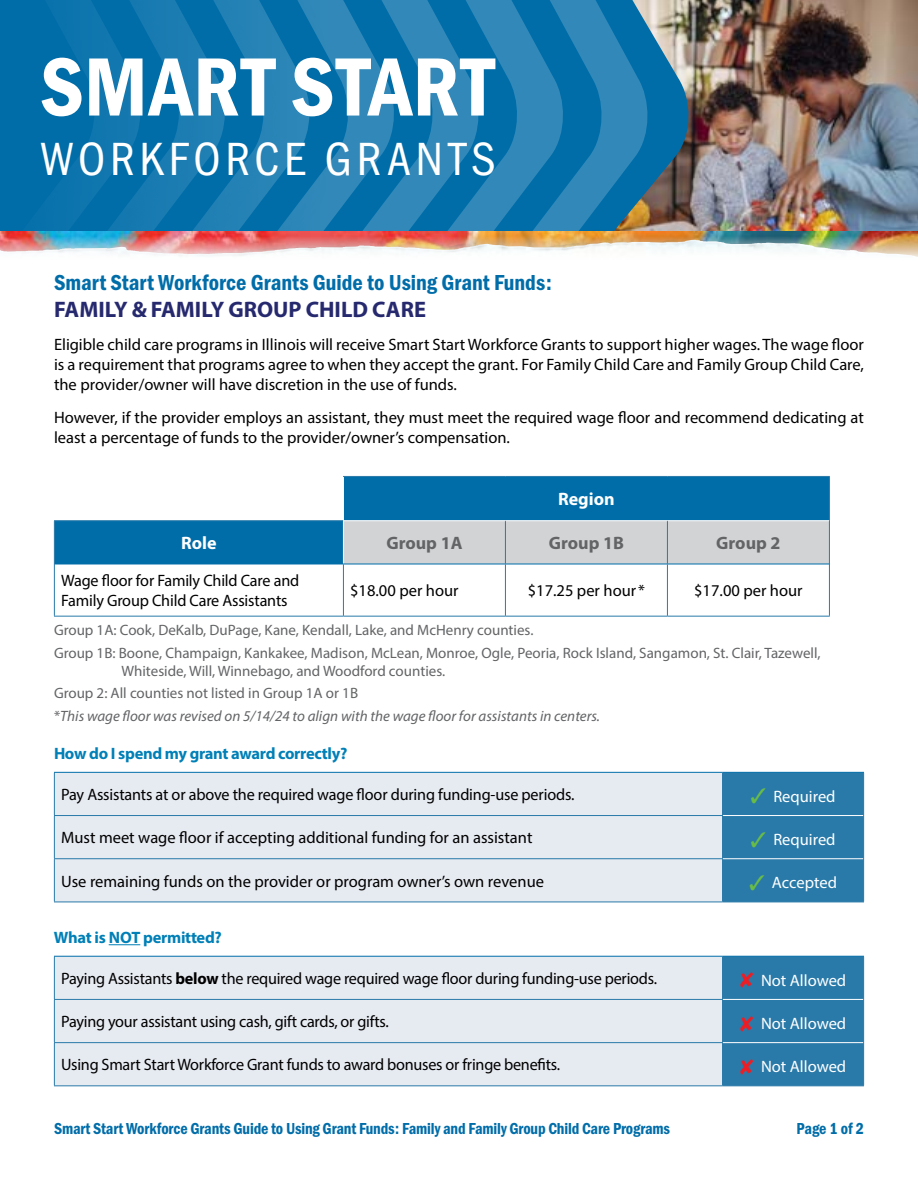
<style>
.page{position:relative;width:918px;height:1188px;background:#fff}
.page>*{position:absolute;margin:0;border:0;box-sizing:border-box;transform-origin:0 0}
.t1{font:85.5px "Franklin Gothic URW Con Dem";letter-spacing:.01em;color:#fff}
.t2{font:48.3px "Franklin Gothic URW Cond";letter-spacing:.1em;color:#fff}
.t3{font:22.5px "Franklin Gothic URW Con Dem";color:#006da9}
.t4{font:700 22.5px "Myriad Pro";color:#26296e}
.t5{font:700 18px "Myriad Pro";color:#636466}
.t6{font:700 18px "Myriad Pro";color:#fff}
.t7{font:16.5px/19.8px "Myriad Pro";letter-spacing:-.005em;color:#000}
.t8{font:16.5px "Franklin Gothic URW Con Dem";letter-spacing:-.01em;color:#006da9}
.t9{font:16.5px "Myriad Pro";color:#fff}
.t10{font:700 16.5px "Myriad Pro";letter-spacing:-.02em;color:#0080b7}
.t11{font:15px/22.6px "Myriad Pro";color:#636466}
.s1{font-style:italic}
.s2{color:#69bd45}
.s3{font-weight:700}
.s4{color:#ed1d24}
</style>
<div class="page">
<svg style="left:0;top:0;width:581px;height:224px;background:#1377af"></svg>
<img style="left:581px;top:0;width:337px;height:224px">
<div style="left:0;top:224px;width:918px;height:144px;background:#000;opacity:.3"></div>
<img style="left:0;top:236px;width:918px;height:119px">
<div style="left:0;top:275px;width:917px;height:126px;background:#fff"></div>
<hr style="left:109px;top:944px;width:31px;height:1px;background:#0080b7">
<div style="left:344px;top:477px;width:485px;height:43px;background:#006da9"></div>
<svg style="left:55px;top:521px;width:774px;height:95px"></svg>
<hr style="left:343px;top:521px;width:1px;height:43px;background:#fff">
<hr style="left:54px;top:564px;width:1px;height:52px;background:#2a7aa9">
<hr style="left:54px;top:616px;width:289px;height:1px;background:#2a7aa9">
<hr style="left:343px;top:564px;width:1px;height:52px;background:#2a7aa9">
<hr style="left:505px;top:564px;width:1px;height:52px;background:#2a7aa9">
<hr style="left:667px;top:564px;width:1px;height:52px;background:#2a7aa9">
<hr style="left:829px;top:564px;width:1px;height:52px;background:#2a7aa9">
<hr style="left:343px;top:616px;width:162px;height:1px;background:#2a7aa9">
<hr style="left:505px;top:616px;width:162px;height:1px;background:#2a7aa9">
<hr style="left:667px;top:616px;width:163px;height:1px;background:#2a7aa9">
<hr style="left:343px;top:476px;width:162px;height:1px;background:#2a7aa9">
<hr style="left:505px;top:476px;width:162px;height:1px;background:#2a7aa9">
<hr style="left:667px;top:476px;width:163px;height:1px;background:#2a7aa9">
<hr style="left:829px;top:477px;width:1px;height:44px;background:#2a7aa9">
<hr style="left:54px;top:520px;width:289px;height:1px;background:#2a7aa9">
<hr style="left:54px;top:521px;width:1px;height:43px;background:#2a7aa9">
<hr style="left:829px;top:521px;width:1px;height:43px;background:#2a7aa9">
<hr style="left:505px;top:521px;width:1px;height:43px;background:#2a7aa9">
<hr style="left:667px;top:521px;width:1px;height:43px;background:#2a7aa9">
<hr style="left:55px;top:564px;width:288px;height:1px;background:#006da9">
<hr style="left:343px;top:564px;width:162px;height:1px;background:#006da9">
<hr style="left:505px;top:564px;width:162px;height:1px;background:#006da9">
<hr style="left:667px;top:564px;width:162px;height:1px;background:#006da9">
<div style="left:55px;top:773px;width:667px;height:129px;background:#e6eaf1"></div>
<div style="left:723px;top:773px;width:140px;height:129px;background:#2a7aa9"></div>
<hr style="left:723px;top:815px;width:140px;height:1px;background:#fff">
<hr style="left:723px;top:858px;width:140px;height:1px;background:#fff">
<hr style="left:54px;top:773px;width:1px;height:42px;background:#2a7aa9">
<hr style="left:722px;top:773px;width:1px;height:42px;background:#2a7aa9">
<hr style="left:863px;top:773px;width:1px;height:43px;background:#2a7aa9">
<hr style="left:54px;top:816px;width:1px;height:42px;background:#2a7aa9">
<hr style="left:722px;top:816px;width:1px;height:42px;background:#2a7aa9">
<hr style="left:863px;top:816px;width:1px;height:43px;background:#2a7aa9">
<hr style="left:54px;top:815px;width:669px;height:1px;background:#2a7aa9">
<hr style="left:54px;top:858px;width:669px;height:1px;background:#2a7aa9">
<hr style="left:54px;top:859px;width:1px;height:43px;background:#2a7aa9">
<hr style="left:722px;top:859px;width:1px;height:43px;background:#2a7aa9">
<hr style="left:863px;top:859px;width:1px;height:43px;background:#2a7aa9">
<hr style="left:54px;top:902px;width:669px;height:1px;background:#2a7aa9">
<hr style="left:723px;top:902px;width:141px;height:1px;background:#2a7aa9">
<hr style="left:54px;top:772px;width:669px;height:1px;background:#006da9">
<hr style="left:723px;top:772px;width:141px;height:1px;background:#006da9">
<div style="left:55px;top:957px;width:667px;height:128px;background:#e6eaf1"></div>
<div style="left:723px;top:957px;width:140px;height:128px;background:#2a7aa9"></div>
<hr style="left:723px;top:999px;width:140px;height:1px;background:#fff">
<hr style="left:723px;top:1042px;width:140px;height:1px;background:#fff">
<hr style="left:54px;top:957px;width:1px;height:42px;background:#2a7aa9">
<hr style="left:722px;top:957px;width:1px;height:42px;background:#2a7aa9">
<hr style="left:863px;top:957px;width:1px;height:42px;background:#2a7aa9">
<hr style="left:722px;top:1000px;width:1px;height:42px;background:#2a7aa9">
<hr style="left:863px;top:999px;width:1px;height:44px;background:#2a7aa9">
<hr style="left:722px;top:1043px;width:1px;height:42px;background:#2a7aa9">
<hr style="left:863px;top:1043px;width:1px;height:42px;background:#2a7aa9">
<hr style="left:54px;top:999px;width:669px;height:1px;background:#2a7aa9">
<hr style="left:54px;top:1000px;width:1px;height:42px;background:#2a7aa9">
<hr style="left:54px;top:1042px;width:669px;height:1px;background:#2a7aa9">
<hr style="left:54px;top:1043px;width:1px;height:42px;background:#2a7aa9">
<hr style="left:54px;top:1085px;width:669px;height:1px;background:#2a7aa9">
<hr style="left:723px;top:1085px;width:141px;height:1px;background:#2a7aa9">
<hr style="left:54px;top:956px;width:669px;height:1px;background:#006da9">
<hr style="left:723px;top:956px;width:141px;height:1px;background:#006da9">
<h1 class="t1" style="left:40px;top:30px;width:456px">SMART START</h1>
<h2 class="t2" style="left:40px;top:124px;width:457px">WORKFORCE GRANTS</h2>
<h3 class="t3" style="left:54px;top:268px;width:499px">Smart Start Workforce Grants Guide to Using Grant Funds:</h3>
<h3 class="t4" style="left:54px;top:295px;width:373px">FAMILY &amp; FAMILY GROUP CHILD CARE</h3>
<p class="t7" style="left:54px;top:335px;width:812px;text-align:justify">Eligible child care programs in Illinois will receive Smart Start Workforce Grants to support higher wages. The wage floor is a requirement that programs agree to when they accept the grant. For Family Child Care and Family Group Child Care, the provider/owner will have discretion in the use of funds.</p>
<p class="t7" style="left:54px;top:408px;width:811px">However, if the provider employs an assistant, they must meet the required wage floor and recommend dedicating at least a percentage of funds to the provider/owner’s compensation.</p>
<p class="t6" style="left:558px;top:488px;width:58px">Region</p>
<p class="t6" style="left:181px;top:531px;width:37px">Role</p>
<p class="t5" style="left:386px;top:531px;width:78px">Group 1A</p>
<p class="t5" style="left:549px;top:531px;width:77px">Group 1B</p>
<p class="t5" style="left:716px;top:531px;width:66px">Group 2</p>
<p class="t7" style="left:61px;top:571px;width:240px">Wage floor for Family Child Care and<br>Family Group Child Care Assistants</p>
<p class="t7" style="left:350px;top:581px;width:110px">$18.00 per hour</p>
<p class="t7" style="left:528px;top:581px;width:119px">$17.25 per hour *</p>
<p class="t7" style="left:694px;top:581px;width:110px">$17.00 per hour</p>
<p class="t11" style="left:54px;top:619px;width:768px">Group 1A: Cook, DeKalb, DuPage, Kane, Kendall, Lake, and McHenry counties.<br>Group 1B: Boone, Champaign, Kankakee, Madison, McLean, Monroe, Ogle, Peoria, Rock Island, Sangamon, St. Clair, Tazewell,</p>
<p class="t11" style="left:54px;top:659px;width:548px;text-indent:68px">Whiteside, Will, Winnebago, and Woodford counties.<br>Group 2: All counties not listed in Group 1A or 1B<br>*<span class="s1">This wage floor was revised on 5/14/24 to align with the wage floor for assistants in centers.</span></p>
<p class="t10" style="left:54px;top:743px;width:295px">How do I spend my grant award correctly?</p>
<p class="t7" style="left:61px;top:784px;width:515px">Pay Assistants at or above the required wage floor during funding-use periods.</p>
<p class="t9" style="left:751px;top:786px;width:87px"><span class="s2">✓</span> Required</p>
<p class="t7" style="left:61px;top:828px;width:473px">Must meet wage floor if accepting additional funding for an assistant</p>
<p class="t9" style="left:751px;top:829px;width:87px"><span class="s2">✓</span> Required</p>
<p class="t7" style="left:61px;top:871px;width:484px">Use remaining funds on the provider or program owner’s own revenue</p>
<p class="t9" style="left:749px;top:873px;width:89px"><span class="s2">✓</span> Accepted</p>
<p class="t10" style="left:54px;top:927px;width:169px">What is NOT permitted?</p>
<p class="t7" style="left:61px;top:968px;width:597px">Paying Assistants <span class="s3">below</span> the required wage required wage floor during funding-use periods.</p>
<p class="t9" style="left:740px;top:970px;width:108px"><span class="s4">✘</span> Not Allowed</p>
<p class="t7" style="left:61px;top:1012px;width:329px">Paying your assistant using cash, gift cards, or gifts.</p>
<p class="t9" style="left:740px;top:1013px;width:108px"><span class="s4">✘</span> Not Allowed</p>
<p class="t7" style="left:61px;top:1055px;width:501px">Using Smart Start Workforce Grant funds to award bonuses or fringe benefits.</p>
<p class="t9" style="left:740px;top:1057px;width:108px"><span class="s4">✘</span> Not Allowed</p>
<p class="t8" style="left:54px;top:1117px;width:618px">Smart Start Workforce Grants Guide to Using Grant Funds: Family and Family Group Child Care Programs</p>
<p class="t8" style="left:796px;top:1117px;width:69px">Page 1 of 2</p>
</div>
